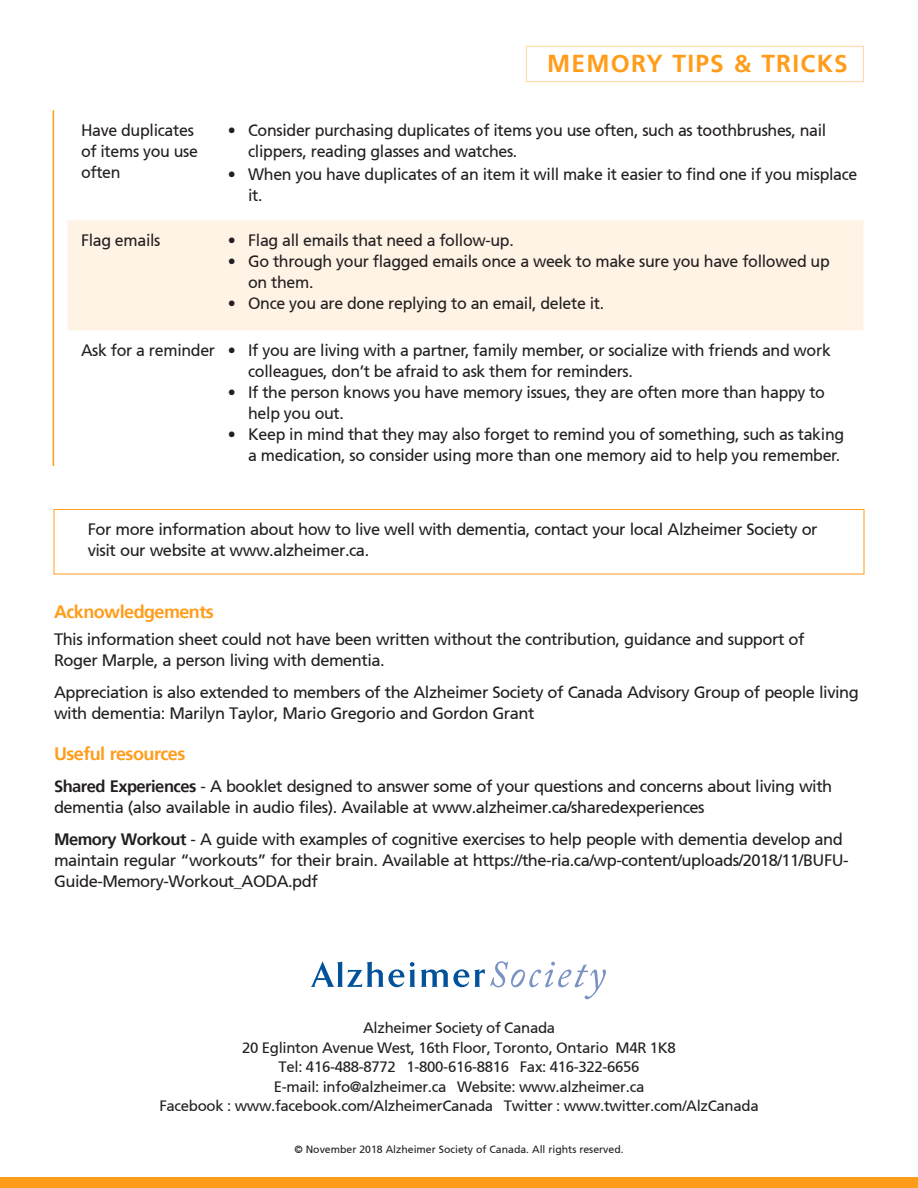
<style>
.page{position:relative;width:918px;height:1188px;background:#fff}
.page>*{position:absolute;margin:0;border:0;box-sizing:border-box;transform-origin:0 0}
.t1{font:700 24.45px "Frutiger 65";letter-spacing:.05em;color:#ff9d1b}
.Body_Copy{font:700 18px "Frutiger 65";letter-spacing:-.03em;color:#ff9d1b}
.Body_Copy-2{font:16.5px/21px "Frutiger 55 Roman";letter-spacing:-.03em;color:#231f20}
.t2{font:15px "Frutiger 55 Roman";letter-spacing:-.02em;color:#231f20}
.Copyright___Ref{font:10.5px "Frutiger 55 Roman";color:#231f20}
.s1{font-family:"Frutiger 65";font-weight:700}
</style>
<div class="page">
<svg style="left:311px;top:961px;width:295px;height:38px"></svg>
<div style="left:68px;top:220px;width:795px;height:110px;background:#fff3e5"></div>
<hr style="left:53px;top:110px;width:1px;height:356px;background:#ff9d1b">
<div style="left:526px;top:46px;width:338px;height:36px;border:1px solid #ffd7aa"></div>
<div style="left:0;top:1177px;width:918px;height:11px;background:#ff9d1b"></div>
<div style="left:54px;top:509px;width:810px;height:65px;border:1px solid #ff9d1b"></div>
<p class="t1" style="left:547px;top:50px;width:302px">MEMORY TIPS &amp; TRICKS</p>
<p class="Body_Copy-2" style="left:81px;top:120px;width:119px">Have duplicates of items you use often</p>
<p class="Body_Copy-2" style="left:248px;top:120px;width:580px;text-indent:-20px">• Consider purchasing duplicates of items you use often, such as toothbrushes, nail clippers, reading glasses and watches.</p>
<p class="Body_Copy-2" style="left:248px;top:164px;width:611px;text-indent:-20px">• When you have duplicates of an item it will make it easier to find one if you misplace it.</p>
<p class="Body_Copy-2" style="left:81px;top:230px;width:81px">Flag emails</p>
<p class="Body_Copy-2" style="left:228px;top:230px;width:287px">• Flag all emails that need a follow-up.</p>
<p class="Body_Copy-2" style="left:248px;top:251px;width:583px;text-indent:-20px">• Go through your flagged emails once a week to make sure you have followed up on them.</p>
<p class="Body_Copy-2" style="left:228px;top:293px;width:378px">• Once you are done replying to an email, delete it.</p>
<p class="Body_Copy-2" style="left:81px;top:340px;width:136px">Ask for a reminder</p>
<p class="Body_Copy-2" style="left:248px;top:340px;width:584px;text-indent:-20px">• If you are living with a partner, family member, or socialize with friends and work colleagues, don’t be afraid to ask them for reminders.</p>
<p class="Body_Copy-2" style="left:248px;top:382px;width:578px;text-indent:-20px">• If the person knows you have memory issues, they are often more than happy to help you out.</p>
<p class="Body_Copy-2" style="left:228px;top:424px;width:618px;text-align:right">• Keep in mind that they may also forget to remind you of something, such as taking a medication, so consider using more than one memory aid to help you remember.</p>
<p class="Body_Copy-2" style="left:88px;top:519px;width:731px">For more information about how to live well with dementia, contact your local Alzheimer Society or visit our website at www.alzheimer.ca.</p>
<p class="Body_Copy" style="left:54px;top:601px;width:161px">Acknowledgements</p>
<p class="Body_Copy-2" style="left:54px;top:629px;width:752px">This information sheet could not have been written without the contribution, guidance and support of<br>Roger Marple, a person living with dementia.</p>
<p class="Body_Copy-2" style="left:54px;top:682px;width:806px">Appreciation is also extended to members of the Alzheimer Society of Canada Advisory Group of people living with dementia: Marilyn Taylor, Mario Gregorio and Gordon Grant</p>
<p class="Body_Copy" style="left:54px;top:743px;width:133px">Useful resources</p>
<p class="Body_Copy-2" style="left:54px;top:776px;width:780px"><span class="s1">Shared Experiences</span> - A booklet designed to answer some of your questions and concerns about living with dementia (also available in audio files). Available at www.alzheimer.ca/sharedexperiences</p>
<p class="Body_Copy-2" style="left:54px;top:829px;width:796px"><span class="s1">Memory Workout</span> - A guide with examples of cognitive exercises to help people with dementia develop and maintain regular “workouts” for their brain. Available at https://the-ria.ca/wp-content/uploads/2018/11/BUFU-<br>Guide-Memory-Workout_AODA.pdf</p>
<p class="t2" style="left:363px;top:1019px;width:194px">Alzheimer Society of Canada</p>
<p class="t2" style="left:242px;top:1039px;width:435px">20 Eglinton Avenue West, 16th Floor, Toronto, Ontario M4R 1K8</p>
<p class="t2" style="left:279px;top:1058px;width:363px">Tel: 416-488-8772 1-800-616-8816 Fax: 416-322-6656</p>
<p class="t2" style="left:274px;top:1078px;width:372px">E-mail: info@alzheimer.ca Website: www.alzheimer.ca</p>
<p class="t2" style="left:159px;top:1097px;width:601px">Facebook : www.facebook.com/AlzheimerCanada Twitter : www.twitter.com/AlzCanada</p>
<p class="Copyright___Ref" style="left:294px;top:1143px;width:331px">© November 2018 Alzheimer Society of Canada. All rights reserved.</p>
</div>
